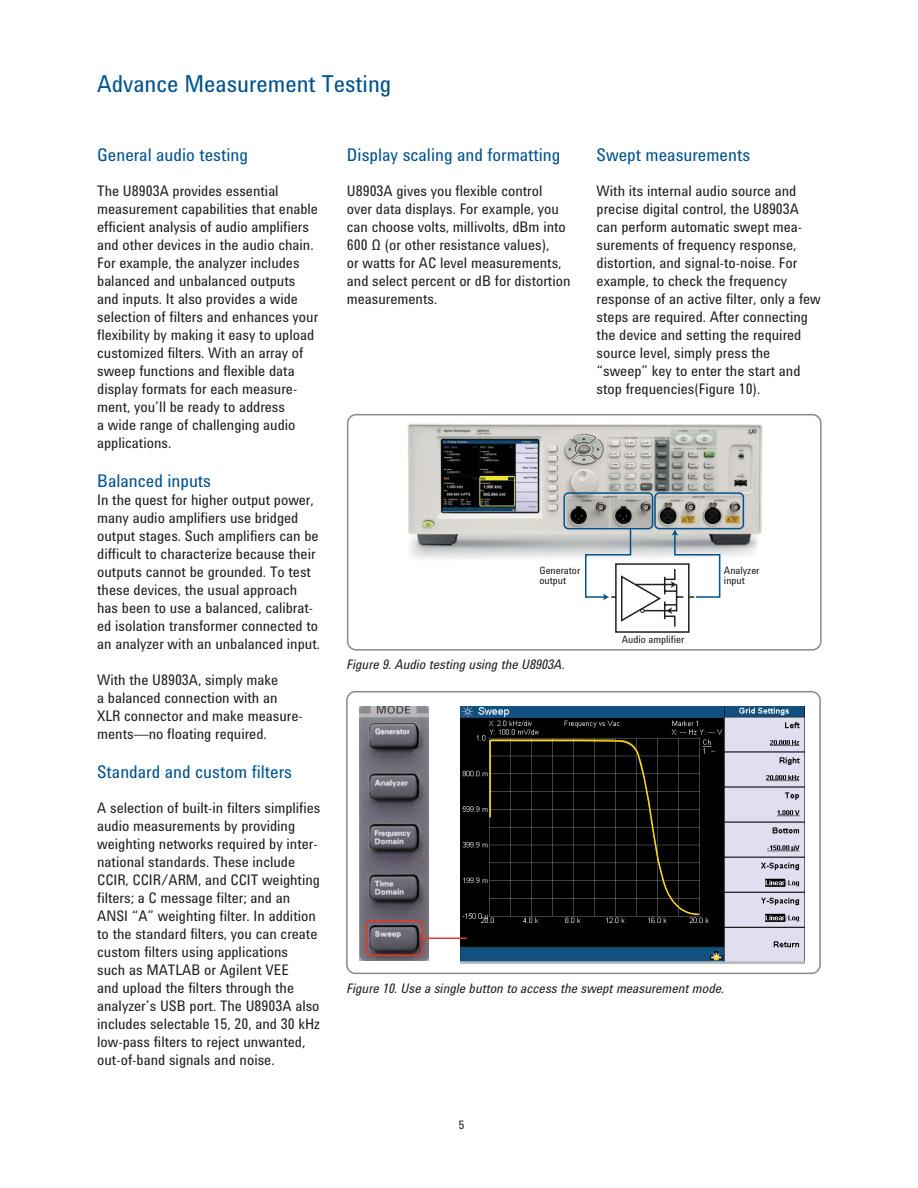
<style>
.page{position:relative;width:918px;height:1188px;background:#fff}
.page>*{position:absolute;margin:0;border:0;box-sizing:border-box;transform-origin:0 0}
.t1{font:24px "Agilent Condensed CFF";color:#00538e}
.t2{font:18px "Agilent Condensed CFF";color:#00538e}
.t3{font:15px/18px "Agilent Condensed CFF";color:#231f20}
.t4{font:italic 13.5px "Agilent Condensed CFF";color:#231f20}
.t5{font:12px "Agilent Condensed CFF";color:#231f20}
.t6{font:10.5px/10.5px "Agilent Condensed CFF";color:#231f20}
</style>
<div class="page">
<img style="left:360px;top:706px;width:68px;height:254px">
<div style="left:346px;top:691px;width:475px;height:283px;border:2px solid #88898c;border-radius:9px"></div>
<img style="left:461px;top:706px;width:343px;height:258px">
<svg style="left:489px;top:739px;width:211px;height:177px"></svg>
<svg style="left:365px;top:920px;width:103px;height:37px"></svg>
<img style="left:402px;top:413px;width:364px;height:146px">
<div style="left:347px;top:414px;width:475px;height:237px;border:2px solid #88898c;border-radius:9px"></div>
<svg style="left:563px;top:492px;width:182px;height:141px"></svg>
<h1 class="t1" style="left:97px;top:75px;width:296px">Advance Measurement Testing</h1>
<p class="t2" style="left:97px;top:149px;width:152px">General audio testing</p>
<p class="t3" style="left:97px;top:184px;width:223px">The U8903A provides essential measurement capabilities that enable efficient analysis of audio amplifiers and other devices in the audio chain.<br>For example, the analyzer includes balanced and unbalanced outputs and inputs. It also provides a wide selection of filters and enhances your flexibility by making it easy to upload customized filters. With an array of sweep functions and flexible data display formats for each measure&shy;ment, you’ll be ready to address<br>a wide range of challenging audio applications.</p>
<p class="t2" style="left:97px;top:475px;width:115px">Balanced inputs</p>
<p class="t3" style="left:97px;top:493px;width:224px">In the quest for higher output power, many audio amplifiers use bridged output stages. Such amplifiers can be difficult to characterize because their outputs cannot be grounded. To test these devices, the usual approach has been to use a balanced, calibrat&shy;ed isolation transformer connected to an analyzer with an unbalanced input.</p>
<p class="t3" style="left:97px;top:673px;width:207px">With the U8903A, simply make<br>a balanced connection with an<br>XLR connector and make measure&shy;ments—no floating required.</p>
<p class="t2" style="left:97px;top:766px;width:196px">Standard and custom filters</p>
<p class="t3" style="left:97px;top:801px;width:225px">A selection of built-in filters simplifies audio measurements by providing weighting networks required by inter&shy;national standards. These include CCIR, CCIR/ARM, and CCIT weighting filters; a C message filter; and an ANSI “A” weighting filter. In addition to the standard filters, you can create custom filters using applications<br>such as MATLAB or Agilent VEE<br>and upload the filters through the analyzer’s USB port. The U8903A also includes selectable 15, 20, and 30 kHz low-pass filters to reject unwanted, out-of-band signals and noise.</p>
<p class="t2" style="left:347px;top:149px;width:215px">Display scaling and formatting</p>
<p class="t3" style="left:347px;top:184px;width:225px">U8903A gives you flexible control over data displays. For example, you can choose volts, millivolts, dBm into 600 Ω (or other resistance values),<br>or watts for AC level measurements, and select percent or dB for distortion measurements.</p>
<p class="t2" style="left:597px;top:149px;width:155px">Swept measurements</p>
<p class="t3" style="left:597px;top:184px;width:226px">With its internal audio source and precise digital control, the U8903A can perform automatic swept mea&shy;surements of frequency response, distortion, and signal-to-noise. For example, to check the frequency response of an active filter, only a few steps are required. After connecting the device and setting the required source level, simply press the “sweep” key to enter the start and stop frequencies(Figure 10).</p>
<p class="t6" style="left:539px;top:566px;width:42px">Generator output</p>
<p class="t4" style="left:347px;top:659px;width:220px">Figure 9. Audio testing using the U8903A.</p>
<p class="t6" style="left:622px;top:635px;width:64px">Audio amplifier</p>
<p class="t6" style="left:724px;top:566px;width:37px">Analyzer input</p>
<p class="t4" style="left:347px;top:983px;width:379px">Figure 10. Use a single button to access the swept measurement mode.</p>
<p class="t5" style="left:459px;top:1120px;width:7px">5</p>
</div>
